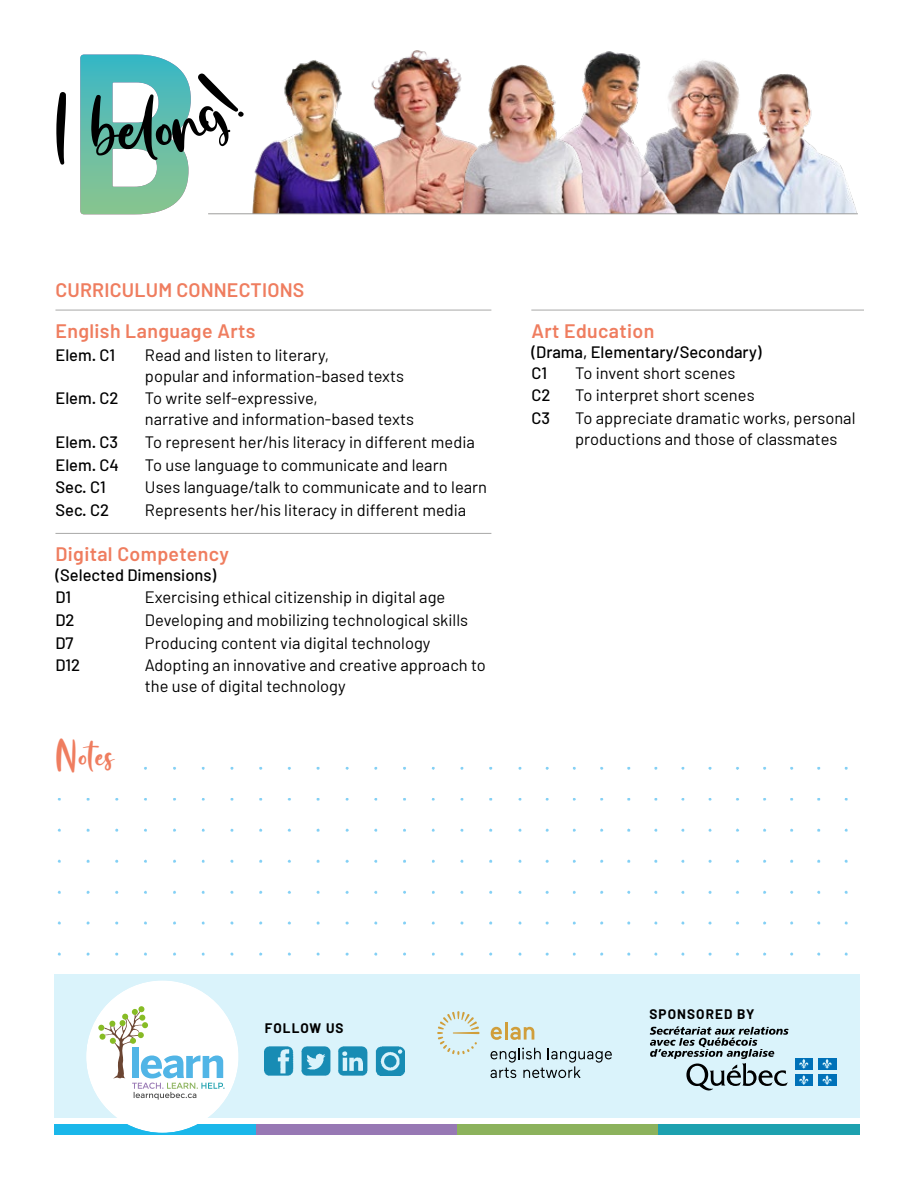
<style>
.page{position:relative;width:918px;height:1188px;background:#fff}
.page>*{position:absolute;margin:0;border:0;box-sizing:border-box;transform-origin:0 0}
.t1{font:82.2px "Goldstone";color:#000}
.t2{font:37.5px "Goldstone";color:#ef7d5f;scale:1.05 1}
.t3{font:600 19.5px "Barlow";letter-spacing:.02em;color:#ef7d5f}
.t4{font:16.5px/21px "Barlow";color:#000}
.t5{font:500 16.5px/22.6px "Barlow";color:#000}
.t6{font:700 13.5px "Barlow";letter-spacing:.08em;color:#000}
</style>
<div class="page">
<img style="left:678px;top:60px;width:54px;height:153px">
<img style="left:589px;top:51px;width:89px;height:162px">
<img style="left:716px;top:74px;width:141px;height:139px">
<img style="left:386px;top:50px;width:74px;height:163px">
<img style="left:460px;top:64px;width:129px;height:149px">
<img style="left:252px;top:60px;width:134px;height:153px">
<hr style="left:208px;top:213px;width:650px;height:1px;background:#9d9d9c">
<div style="left:54px;top:974px;width:806px;height:144px;background:#daf3fb"></div>
<div style="left:256px;top:1124px;width:201px;height:10px;background:#9778b4"></div>
<div style="left:54px;top:1124px;width:202px;height:10px;background:#1ab7ea"></div>
<div style="left:457px;top:1124px;width:202px;height:10px;background:#8cb25c"></div>
<div style="left:658px;top:1124px;width:202px;height:10px;background:#1da1af"></div>
<div style="left:86px;top:980px;width:153px;height:153px;background:#fff;border-radius:50%"></div>
<svg style="left:98px;top:1006px;width:127px;height:94px"></svg>
<img style="left:265px;top:1046px;width:66px;height:30px">
<img style="left:338px;top:1046px;width:66px;height:30px">
<svg style="left:650px;top:1027px;width:139px;height:63px"></svg>
<div style="left:795px;top:1058px;width:18px;height:11px;background:#07b"></div>
<svg style="left:799px;top:1059px;width:10px;height:10px"></svg>
<div style="left:818px;top:1058px;width:18px;height:11px;background:#07b"></div>
<svg style="left:822px;top:1059px;width:10px;height:10px"></svg>
<div style="left:795px;top:1074px;width:18px;height:12px;background:#07b"></div>
<svg style="left:799px;top:1075px;width:10px;height:10px"></svg>
<div style="left:818px;top:1074px;width:18px;height:12px;background:#07b"></div>
<svg style="left:822px;top:1075px;width:10px;height:10px"></svg>
<svg style="left:491px;top:1027px;width:11px;height:13px"></svg>
<hr style="left:505px;top:1022px;width:3px;height:18px;background:#f4a63c">
<svg style="left:510px;top:1027px;width:24px;height:13px"></svg>
<svg style="left:491px;top:1047px;width:121px;height:31px"></svg>
<svg style="left:437px;top:1011px;width:43px;height:44px"></svg>
<img style="left:57px;top:767px;width:791px;height:189px">
<div style="left:55px;top:736px;width:70px;height:46px;background:#fff"></div>
<hr style="left:55px;top:310px;width:436px;height:1px;background:#a8a8a7">
<hr style="left:55px;top:533px;width:436px;height:1px;background:#a8a8a7">
<hr style="left:531px;top:310px;width:333px;height:1px;background:#a8a8a7">
<svg style="left:80px;top:55px;width:166px;height:159px"></svg>
<h1 class="t1" style="left:54px;top:87px;width:68px">Ib</h1>
<p class="t3" style="left:55px;top:278px;width:250px">CURRICULUM CONNECTIONS</p>
<p class="t3" style="left:55px;top:319px;width:202px">English Language Arts</p>
<p class="t5" style="left:55px;top:343px;width:61px">Elem. C1</p>
<p class="t4" style="left:145px;top:344px;width:261px">Read and listen to literary,<br>popular and information-based texts</p>
<p class="t5" style="left:55px;top:387px;width:65px">Elem. C2</p>
<p class="t4" style="left:145px;top:387px;width:271px">To write self-expressive,<br>narrative and information-based texts</p>
<p class="t5" style="left:55px;top:430px;width:64px">Elem. C3</p>
<p class="t4" style="left:145px;top:431px;width:331px">To represent her/his literacy in different media</p>
<p class="t5" style="left:55px;top:453px;width:65px">Elem. C4</p>
<p class="t4" style="left:145px;top:454px;width:304px">To use language to communicate and learn</p>
<p class="t5" style="left:55px;top:476px;width:52px">Sec. C1</p>
<p class="t4" style="left:145px;top:476px;width:344px">Uses language/talk to communicate and to learn</p>
<p class="t5" style="left:55px;top:498px;width:55px">Sec. C2</p>
<p class="t4" style="left:145px;top:499px;width:323px">Represents her/his literacy in different media</p>
<p class="t3" style="left:55px;top:542px;width:175px">Digital Competency</p>
<p class="t5" style="left:55px;top:563px;width:162px">(Selected Dimensions)<br>D1</p>
<p class="t4" style="left:145px;top:587px;width:302px">Exercising ethical citizenship in digital age</p>
<p class="t5" style="left:55px;top:608px;width:21px">D2</p>
<p class="t4" style="left:145px;top:609px;width:325px">Developing and mobilizing technological skills</p>
<p class="t5" style="left:55px;top:631px;width:20px">D7</p>
<p class="t4" style="left:145px;top:632px;width:287px">Producing content via digital technology</p>
<p class="t5" style="left:55px;top:654px;width:26px">D12</p>
<p class="t4" style="left:145px;top:654px;width:342px">Adopting an innovative and creative approach to the use of digital technology</p>
<h2 class="t2" style="left:55px;top:737px;width:58px">Notes</h2>
<p class="t3" style="left:531px;top:319px;width:124px">Art Education</p>
<p class="t5" style="left:531px;top:341px;width:232px;line-height:21px">(Drama, Elementary/Secondary)<br>C1</p>
<p class="t4" style="left:575px;top:362px;width:162px">To invent short scenes</p>
<p class="t5" style="left:531px;top:384px;width:20px">C2</p>
<p class="t4" style="left:575px;top:384px;width:181px">To interpret short scenes</p>
<p class="t5" style="left:531px;top:406px;width:20px">C3</p>
<p class="t4" style="left:575px;top:407px;width:282px">To appreciate dramatic works, personal productions and those of classmates</p>
<p class="t6" style="left:265px;top:1019px;width:80px">FOLLOW US</p>
<p class="t6" style="left:650px;top:1006px;width:106px">SPONSORED BY</p>
</div>
